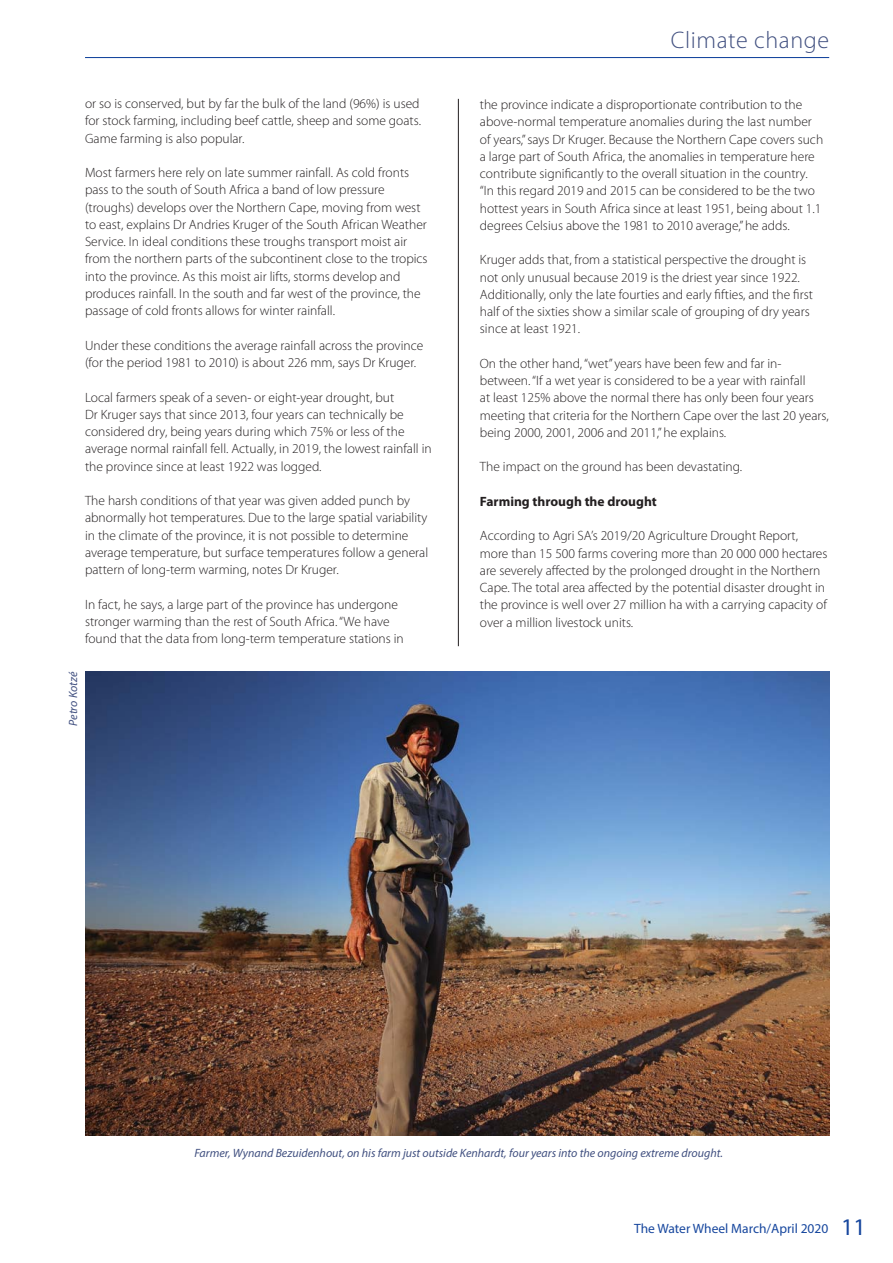
<style>
.page{position:relative;width:893px;height:1263px;background:#fff}
.page>*{position:absolute;margin:0;border:0;box-sizing:border-box;transform-origin:0 0}
.t1{font:300 24px "Myriad Pro";letter-spacing:.025em;color:#415080}
.t2{font:300 13.5px/17.2px "Myriad Pro";color:#231f20}
.t3{font:13.5px "Myriad Pro";color:#17479e}
.t4{font:700 13.5px "Myriad Pro";color:#231f20}
.t5{font:italic 12px "Myriad Pro";color:#415080}
.s1{font-size:24px}
</style>
<div class="page">
<hr style="left:85px;top:57px;width:744px;height:1px;background:#17479e">
<hr style="left:458px;top:99px;width:1px;height:547px;background:#231f20">
<img style="left:85px;top:672px;width:744px;height:463px">
<p class="t2" style="left:85px;top:96px;width:337px;text-align:justify">or so is conserved, but by far the bulk of the land (96%) is used for stock farming, including beef cattle, sheep and some goats.<br>Game farming is also popular.</p>
<p class="t2" style="left:85px;top:165px;width:344px">Most farmers here rely on late summer rainfall. As cold fronts pass to the south of South Africa a band of low pressure (troughs) develops over the Northern Cape, moving from west to east, explains Dr Andries Kruger of the South African Weather Service. In ideal conditions these troughs transport moist air from the northern parts of the subcontinent close to the tropics into the province. As this moist air lifts, storms develop and produces rainfall. In the south and far west of the province, the passage of cold fronts allows for winter rainfall.</p>
<p class="t2" style="left:85px;top:338px;width:340px">Under these conditions the average rainfall across the province (for the period 1981 to 2010) is about 226 mm, says Dr Kruger.</p>
<p class="t2" style="left:85px;top:390px;width:348px">Local farmers speak of a seven- or eight-year drought, but<br>Dr Kruger says that since 2013, four years can technically be considered dry, being years during which 75% or less of the average normal rainfall fell. Actually, in 2019, the lowest rainfall in the province since at least 1922 was logged.</p>
<p class="t2" style="left:85px;top:493px;width:345px">The harsh conditions of that year was given added punch by abnormally hot temperatures. Due to the large spatial variability in the climate of the province, it is not possible to determine average temperature, but surface temperatures follow a general pattern of long-term warming, notes Dr Kruger.</p>
<p class="t2" style="left:85px;top:597px;width:320px">In fact, he says, a large part of the province has undergone stronger warming than the rest of South Africa. “We have found that the data from long-term temperature stations in</p>
<p class="t5" style="left:68px;top:726px;width:55px;rotate:-90deg">Petro Kotzé</p>
<h1 class="t1" style="left:671px;top:31px;width:160px">Climate change</h1>
<p class="t2" style="left:480px;top:97px;width:345px">the province indicate a disproportionate contribution to the above-normal temperature anomalies during the last number of years,” says Dr Kruger. Because the Northern Cape covers such a large part of South Africa, the anomalies in temperature here contribute significantly to the overall situation in the country. “In this regard 2019 and 2015 can be considered to be the two hottest years in South Africa since at least 1951, being about 1.1 degrees Celsius above the 1981 to 2010 average,” he adds.</p>
<p class="t2" style="left:480px;top:253px;width:334px">Kruger adds that, from a statistical perspective the drought is not only unusual because 2019 is the driest year since 1922.<br>Additionally, only the late fourties and early fifties, and the first half of the sixties show a similar scale of grouping of dry years since at least 1921.</p>
<p class="t2" style="left:480px;top:356px;width:350px">On the other hand, “wet” years have been few and far in&shy;between. “If a wet year is considered to be a year with rainfall<br>at least 125% above the normal there has only been four years meeting that criteria for the Northern Cape over the last 20 years, being 2000, 2001, 2006 and 2011,” he explains.</p>
<p class="t2" style="left:480px;top:460px;width:264px">The impact on the ground has been devastating.</p>
<p class="t4" style="left:480px;top:496px;width:178px">Farming through the drought</p>
<p class="t2" style="left:480px;top:529px;width:349px">According to Agri SA’s 2019/20 Agriculture Drought Report, more than 15 500 farms covering more than 20 000 000 hectares are severely affected by the prolonged drought in the Northern Cape. The total area affected by the potential disaster drought in the province is well over 27 million ha with a carrying capacity of over a million livestock units.</p>
<p class="t5" style="left:195px;top:1148px;width:530px">Farmer, Wynand Bezuidenhout, on his farm just outside Kenhardt, four years into the ongoing extreme drought.</p>
<p class="t3" style="left:634px;top:1223px;width:233px">The Water Wheel March/April 2020 <span class="s1">11</span></p>
</div>
